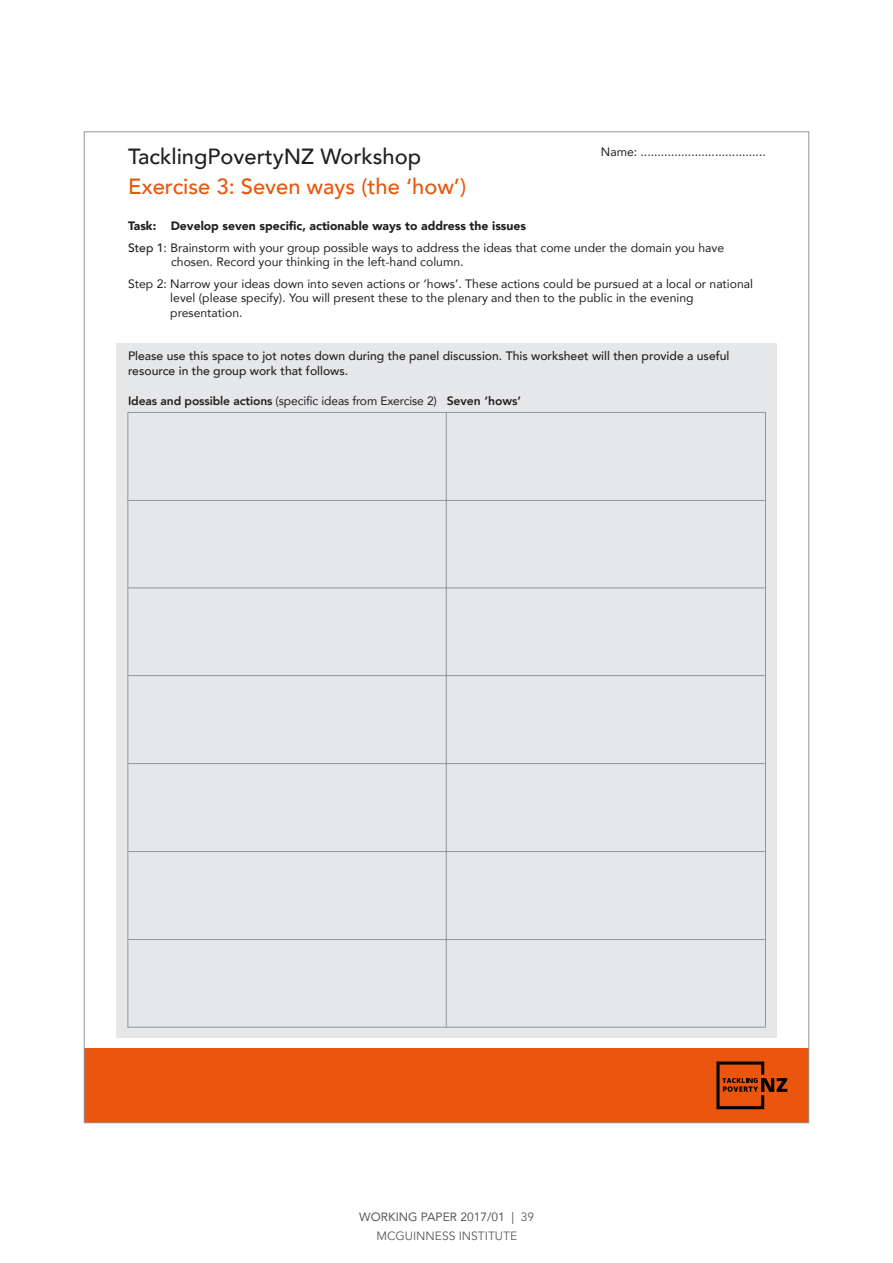
<style>
.page{position:relative;width:893px;height:1263px;background:#fff}
.page>*{position:absolute;margin:0;border:0;box-sizing:border-box;transform-origin:0 0}
.t1{font:500 21.9px/30.3px "Avenir";color:#ea560d}
.t2{font:12.15px/21.5px "Avenir";color:#231f20}
.t3{font:500 12.15px/14.5px "Avenir";color:#231f20}
.t4{font:12px "Avenir";letter-spacing:-.01em;color:#231f20}
.t5{font:12px/18.6px "Avenir";color:#57585a;text-align:center}
.s1{color:#231f20}
.s2{font-weight:900}
.s3{font-weight:500}
.s4{font-weight:800}
.s5{font-weight:800;font-size:12.15px}
.s6{font-style:inherit}
</style>
<div class="page">
<div style="left:116px;top:343px;width:660px;height:695px;background:#e6e7e9"></div>
<div style="left:84px;top:1048px;width:725px;height:75px;background:#ea560d"></div>
<svg style="left:716px;top:1061px;width:71px;height:48px"></svg>
<hr style="left:127px;top:500px;width:638px;height:1px;background:#939598">
<hr style="left:128px;top:675px;width:638px;height:1px;background:#939598">
<hr style="left:128px;top:851px;width:638px;height:1px;background:#939598">
<hr style="left:128px;top:763px;width:638px;height:1px;background:#939598">
<hr style="left:128px;top:939px;width:638px;height:1px;background:#939598">
<hr style="left:128px;top:588px;width:638px;height:1px;background:#939598">
<hr style="left:446px;top:412px;width:1px;height:615px;background:#939598">
<p class="t1" style="left:128px;top:140px;width:340px"><span class="s1">TacklingPovertyNZ Workshop<br></span>Exercise 3: Seven ways (the ‘how’)</p>
<p class="t2" style="left:128px;top:215px;width:598px"><span class="s2">Task: Develop seven specific, actionable ways to address the issues<br></span><span class="s3">Step 1</span>: Brainstorm with your group possible ways to address the ideas that come under the domain you have</p>
<p class="t2" style="left:128px;top:251px;width:627px;text-indent:43px">chosen. Record your thinking in the left-hand column.<br>Step 2: Narrow your ideas down into seven actions or ‘hows’. These actions could be pursued at a local or national</p>
<p class="t2" style="left:170px;top:290px;width:525px;line-height:14.5px">level (please specify). You will present these to the plenary and then to the public in the evening presentation.</p>
<p class="t3" style="left:128px;top:348px;width:603px">Please use this space to jot notes down during the panel discussion. This worksheet will then provide a useful resource in the group work that follows.</p>
<p class="t4" style="left:128px;top:391px;width:395px"><span class="s4">Ideas and possible actions</span> (specific ideas from Exercise 2) <span class="s5">Seven ‘hows’</span></p>
<p class="t2" style="left:601px;top:141px;width:166px">Name: .....................................</p>
<p class="t5" style="left:359px;top:1208px;width:176px"><span class="s6">WORKING PAPER 2017/01 |</span> 39<br>MCGUINNESS INSTITUTE</p>
</div>
